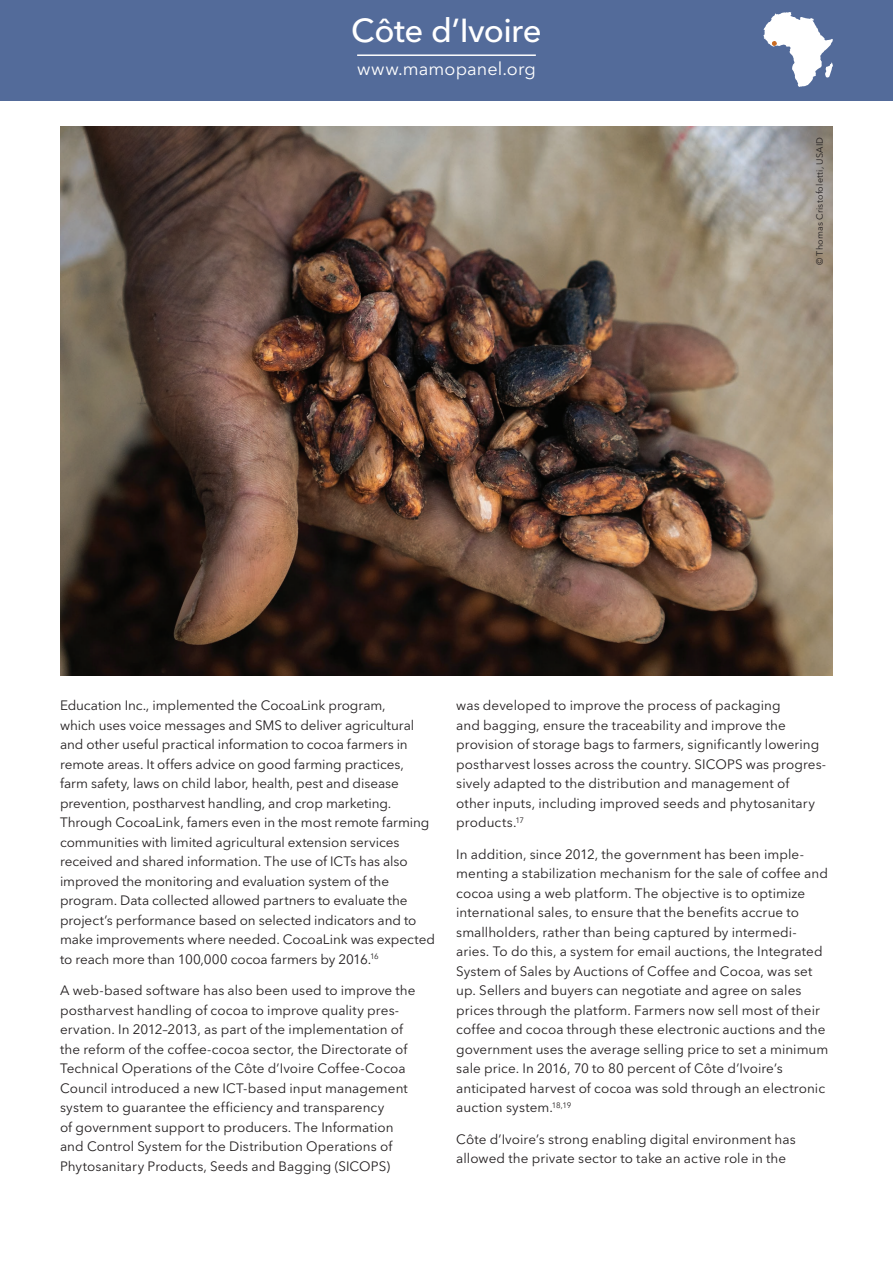
<style>
.page{position:relative;width:893px;height:1263px;background:#fff}
.page>*{position:absolute;margin:0;border:0;box-sizing:border-box;transform-origin:0 0}
.t1{font:500 33px "Avenir Next LT Pro";letter-spacing:-.015em;color:#fff}
.t2{font:18px "Avenir Next LT Pro";letter-spacing:.005em;color:#fff}
.t3{font:13.5px/19.5px "Avenir Next LT Pro";letter-spacing:.005em;color:#231f20}
.t4{font:9px "Avenir Next LT Pro";letter-spacing:.02em;color:#231f20}
</style>
<div class="page">
<img style="left:60px;top:126px;width:773px;height:550px">
<div style="left:0;top:0;width:893px;height:100px;background:#536b9a"></div>
<hr style="left:357px;top:54px;width:179px;height:2px;background:#fff">
<svg style="left:763px;top:12px;width:70px;height:75px"></svg>
<h1 class="t1" style="left:351px;top:11px;width:192px">Côte d’Ivoire</h1>
<h2 class="t2" style="left:357px;top:58px;width:180px">www.mamopanel.org</h2>
<p class="t4" style="left:814px;top:265px;width:130px;rotate:-90deg">© Thomas Cristofoletti, USAID</p>
<p class="t3" style="left:60px;top:696px;width:376px">Education Inc., implemented the CocoaLink program,<br>which uses voice messages and SMS to deliver agricultural and other useful practical information to cocoa farmers in remote areas. It offers advice on good farming practices, farm safety, laws on child labor, health, pest and disease prevention, postharvest handling, and crop marketing.<br>Through CocoaLink, famers even in the most remote farming communities with limited agricultural extension services received and shared information. The use of ICTs has also improved the monitoring and evaluation system of the program. Data collected allowed partners to evaluate the project’s performance based on selected indicators and to make improvements where needed. CocoaLink was expected to reach more than 100,000 cocoa farmers by 2016.<sup>16</sup></p>
<p class="t3" style="left:60px;top:981px;width:357px">A web-based software has also been used to improve the postharvest handling of cocoa to improve quality pres&shy;ervation. In 2012–2013, as part of the implementation of the reform of the coffee-cocoa sector, the Directorate of Technical Operations of the Côte d’Ivoire Coffee-Cocoa Council introduced a new ICT-based input management system to guarantee the efficiency and transparency<br>of government support to producers. The Information and Control System for the Distribution Operations of Phytosanitary Products, Seeds and Bagging (SICOPS)</p>
<p class="t3" style="left:456px;top:696px;width:371px">was developed to improve the process of packaging<br>and bagging, ensure the traceability and improve the provision of storage bags to farmers, significantly lowering postharvest losses across the country. SICOPS was progres&shy;sively adapted to the distribution and management of<br>other inputs, including improved seeds and phytosanitary products.<sup>17</sup></p>
<p class="t3" style="left:456px;top:844px;width:374px">In addition, since 2012, the government has been imple&shy;menting a stabilization mechanism for the sale of coffee and cocoa using a web platform. The objective is to optimize international sales, to ensure that the benefits accrue to smallholders, rather than being captured by intermedi&shy;aries. To do this, a system for email auctions, the Integrated System of Sales by Auctions of Coffee and Cocoa, was set up. Sellers and buyers can negotiate and agree on sales prices through the platform. Farmers now sell most of their coffee and cocoa through these electronic auctions and the government uses the average selling price to set a minimum sale price. In 2016, 70 to 80 percent of Côte d’Ivoire’s anticipated harvest of cocoa was sold through an electronic auction system.<sup>18,19</sup></p>
<p class="t3" style="left:456px;top:1129px;width:341px">Côte d’Ivoire’s strong enabling digital environment has allowed the private sector to take an active role in the</p>
</div>
